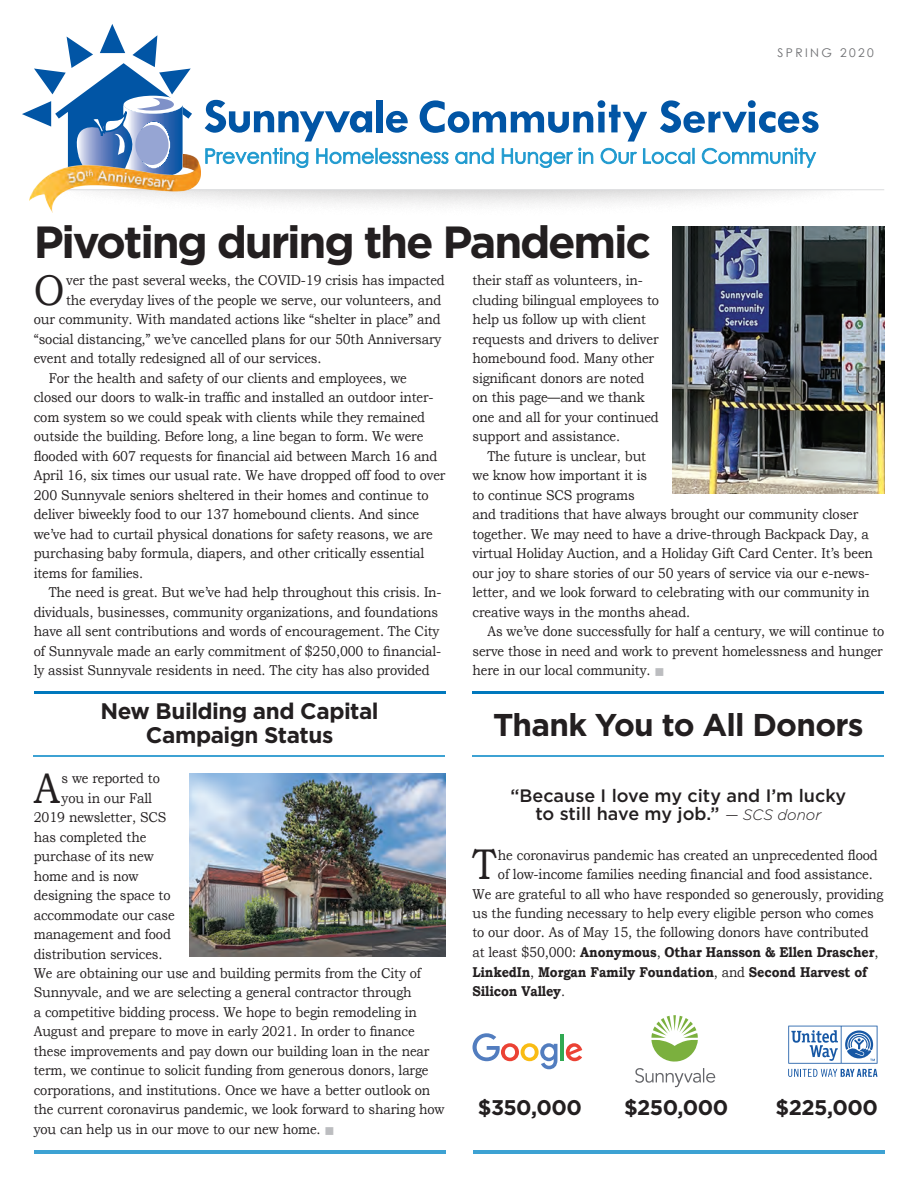
<style>
.page{position:relative;width:918px;height:1188px;background:#fff}
.page>*{position:absolute;margin:0;border:0;box-sizing:border-box;transform-origin:0 0}
.t1{font:700 45px "Gotham";letter-spacing:-.05em;color:#231f20}
.t2{font:42.9px "Bookman Old Style";color:#231f20;scale:.9 1}
.t3{font:700 31.5px "Gotham";letter-spacing:-.025em;color:#231f20}
.t4{font:700 22.5px/24px "Gotham";letter-spacing:-.02em;color:#231f20;text-align:center}
.t5{font:700 21.15px "Gotham";letter-spacing:-.02em;color:#231f20}
.t6{font:500 18px/18.8px "Gotham";color:#231f20;text-align:center}
.t7{font:14.25px/19.5px "Bookman Old Style";letter-spacing:-.01em;color:#231f20;scale:.9 1}
.t8{font:700 14.25px "Bookman Old Style";letter-spacing:-.01em;color:#231f20;scale:.89 1}
.t9{font:12px "Century Gothic";letter-spacing:.2em;color:#6c6d70}
.s1{color:#bcbdc0}
.s2{font-weight:300;font-style:italic;font-size:15px}
.s3{font-weight:400}
</style>
<div class="page">
<div style="left:45px;top:128px;width:820px;height:88px;background:#231f20;opacity:.3"></div>
<div style="left:34px;top:33px;width:850px;height:157px;background:#fff"></div>
<svg style="left:205px;top:148px;width:103px;height:20px"></svg>
<svg style="left:316px;top:148px;width:133px;height:16px"></svg>
<svg style="left:455px;top:148px;width:39px;height:16px"></svg>
<svg style="left:502px;top:148px;width:91px;height:20px"></svg>
<svg style="left:601px;top:148px;width:36px;height:16px"></svg>
<svg style="left:643px;top:148px;width:51px;height:16px"></svg>
<svg style="left:702px;top:148px;width:114px;height:20px"></svg>
<svg style="left:205px;top:100px;width:167px;height:42px"></svg>
<div style="left:376px;top:100px;width:7px;height:32px;background:#0155a5"></div>
<svg style="left:386px;top:111px;width:22px;height:22px"></svg>
<svg style="left:420px;top:100px;width:227px;height:42px"></svg>
<svg style="left:660px;top:100px;width:159px;height:33px"></svg>
<svg style="left:22px;top:24px;width:170px;height:130px"></svg>
<hr style="left:34px;top:189px;width:850px;height:1px;background:#dcdddf">
<hr style="left:472px;top:755px;width:412px;height:2px;background:#3da2d3">
<hr style="left:472px;top:691px;width:412px;height:3px;background:#0078bd">
<hr style="left:34px;top:691px;width:411px;height:3px;background:#0078bd">
<hr style="left:34px;top:755px;width:411px;height:2px;background:#3da2d3">
<hr style="left:34px;top:1150px;width:412px;height:4px;background:#3da2d3">
<hr style="left:473px;top:1150px;width:412px;height:4px;background:#3da2d3">
<img style="left:29px;top:154px;width:172px;height:59px">
<img style="left:189px;top:774px;width:257px;height:182px">
<img style="left:673px;top:226px;width:211px;height:267px">
<svg style="left:788px;top:1026px;width:90px;height:51px"></svg>
<svg style="left:651px;top:1015px;width:47px;height:47px"></svg>
<svg style="left:635px;top:1068px;width:80px;height:19px"></svg>
<svg style="left:473px;top:1033px;width:84px;height:36px"></svg>
<svg style="left:566px;top:1043px;width:16px;height:18px"></svg>
<hr style="left:560px;top:1034px;width:4px;height:27px;background:#31a952">
<p class="t9" style="left:778px;top:45px;width:98px">SPRING 2020</p>
<h1 class="t1" style="left:34px;top:212px;width:619px">Pivoting during the Pandemic</h1>
<h2 class="t2" style="left:34px;top:262px;width:36px">O</h2>
<p class="t7" style="left:66px;top:271px;width:422px">ver the past several weeks, the COVID-19 crisis has impacted</p>
<p class="t7" style="left:472px;top:271px;width:209px">their staff as volunteers, in&shy;cluding bilingual employees to help us follow up with client requests and drivers to deliver homebound food. Many other significant donors are noted on this page—and we thank one and all for your continued support and assistance.</p>
<p class="t7" style="left:472px;top:446px;width:447px;text-indent:15px">The future is unclear, but<br>we know how important it is<br>to continue SCS programs<br>and traditions that have always brought our community closer together. We may need to have a drive-through Backpack Day, a virtual Holiday Auction, and a Holiday Gift Card Center. It’s been our joy to share stories of our 50 years of service via our e-news&shy;letter, and we look forward to celebrating with our community in creative ways in the months ahead.</p>
<p class="t7" style="left:472px;top:622px;width:459px;text-align:justify;text-indent:15px">As we’ve done successfully for half a century, we will continue to serve those in need and work to prevent homelessness and hunger here in our local community. <span class="s1">■</span></p>
<p class="t7" style="left:66px;top:290px;width:419px">the everyday lives of the people we serve, our volunteers, and</p>
<p class="t7" style="left:34px;top:310px;width:454px">our community. With mandated actions like “shelter in place” and</p>
<p class="t7" style="left:34px;top:329px;width:455px">“social distancing,” we’ve cancelled plans for our 50th Anniversary</p>
<p class="t7" style="left:34px;top:349px;width:321px">event and totally redesigned all of our services.</p>
<p class="t7" style="left:49px;top:368px;width:400px">For the health and safety of our clients and employees, we</p>
<p class="t7" style="left:34px;top:388px;width:446px">closed our doors to walk-in traffic and installed an outdoor inter-</p>
<p class="t7" style="left:34px;top:407px;width:436px">com system so we could speak with clients while they remained</p>
<p class="t7" style="left:34px;top:427px;width:435px">outside the building. Before long, a line began to form. We were</p>
<p class="t7" style="left:34px;top:446px;width:450px">flooded with 607 requests for financial aid between March 16 and</p>
<p class="t7" style="left:34px;top:466px;width:459px">April 16, six times our usual rate. We have dropped off food to over</p>
<p class="t7" style="left:34px;top:485px;width:440px">200 Sunnyvale seniors sheltered in their homes and continue to</p>
<p class="t7" style="left:34px;top:505px;width:430px">deliver biweekly food to our 137 homebound clients. And since</p>
<p class="t7" style="left:34px;top:524px;width:445px">we’ve had to curtail physical donations for safety reasons, we are</p>
<p class="t7" style="left:34px;top:544px;width:435px">purchasing baby formula, diapers, and other critically essential</p>
<p class="t7" style="left:34px;top:563px;width:123px">items for families.</p>
<p class="t7" style="left:49px;top:583px;width:438px">The need is great. But we’ve had help throughout this crisis. In-</p>
<p class="t7" style="left:34px;top:602px;width:451px">dividuals, businesses, community organizations, and foundations</p>
<p class="t7" style="left:34px;top:622px;width:452px">have all sent contributions and words of encouragement. The City</p>
<p class="t7" style="left:34px;top:641px;width:454px">of Sunnyvale made an early commitment of $250,000 to financial-</p>
<p class="t7" style="left:34px;top:661px;width:442px">ly assist Sunnyvale residents in need. The city has also provided</p>
<h3 class="t4" style="left:100px;top:699px;width:280px">New Building and Capital<br>Campaign Status</h3>
<h2 class="t2" style="left:34px;top:760px;width:31px">A</h2>
<p class="t7" style="left:62px;top:769px;width:111px">s we reported to</p>
<p class="t7" style="left:62px;top:788px;width:102px">you in our Fall</p>
<p class="t7" style="left:34px;top:807px;width:149px">2019 newsletter, SCS</p>
<p class="t7" style="left:34px;top:827px;width:127px">has completed the</p>
<p class="t7" style="left:34px;top:846px;width:135px">purchase of its new</p>
<p class="t7" style="left:34px;top:866px;width:118px">home and is now</p>
<p class="t7" style="left:34px;top:885px;width:154px">designing the space to</p>
<p class="t7" style="left:34px;top:905px;width:158px">accommodate our case</p>
<p class="t7" style="left:34px;top:924px;width:154px">management and food</p>
<p class="t7" style="left:34px;top:944px;width:145px">distribution services.</p>
<p class="t7" style="left:34px;top:963px;width:432px">We are obtaining our use and building permits from the City of</p>
<p class="t7" style="left:34px;top:983px;width:421px">Sunnyvale, and we are selecting a general contractor through</p>
<p class="t7" style="left:34px;top:1002px;width:427px">a competitive bidding process. We hope to begin remodeling in</p>
<p class="t7" style="left:34px;top:1022px;width:425px">August and prepare to move in early 2021. In order to finance</p>
<p class="t7" style="left:34px;top:1041px;width:441px">these improvements and pay down our building loan in the near</p>
<p class="t7" style="left:34px;top:1061px;width:440px">term, we continue to solicit funding from generous donors, large</p>
<p class="t7" style="left:34px;top:1080px;width:442px">corporations, and institutions. Once we have a better outlook on</p>
<p class="t7" style="left:34px;top:1100px;width:458px">the current coronavirus pandemic, we look forward to sharing how</p>
<p class="t7" style="left:34px;top:1119px;width:336px">you can help us in our move to our new home. <span class="s1">■</span></p>
<h3 class="t3" style="left:493px;top:704px;width:372px">Thank You to All Donors</h3>
<p class="t6" style="left:510px;top:786px;width:337px">“Because I love my city and I’m lucky to still have my job.” <span class="s2">— SCS donor</span></p>
<h2 class="t2" style="left:472px;top:836px;width:28px">T</h2>
<p class="t7" style="left:498px;top:845px;width:424px">he coronavirus pandemic has created an unprecedented flood</p>
<p class="t7" style="left:498px;top:864px;width:418px">of low-income families needing financial and food assistance.</p>
<p class="t7" style="left:473px;top:884px;width:458px">We are grateful to all who have responded so generously, providing</p>
<p class="t7" style="left:473px;top:903px;width:447px">us the funding necessary to help every eligible person who comes</p>
<p class="t7" style="left:473px;top:923px;width:442px">to our door. As of May 15, the following donors have contributed</p>
<p class="t8" style="left:473px;top:942px;width:458px"><span class="s3">at least $50,000:</span> Anonymous<span class="s3">,</span> Othar Hansson &amp; Ellen Drascher<span class="s3">,</span></p>
<p class="t8" style="left:472px;top:961px;width:445px">LinkedIn<span class="s3">,</span> Morgan Family Foundation<span class="s3">, and</span> Second Harvest of</p>
<p class="t8" style="left:472px;top:981px;width:106px">Silicon Valley<span class="s3">.</span></p>
<h3 class="t5" style="left:478px;top:1094px;width:106px">$350,000</h3>
<h3 class="t5" style="left:624px;top:1094px;width:106px">$250,000</h3>
<h3 class="t5" style="left:776px;top:1094px;width:104px">$225,000</h3>
</div>
